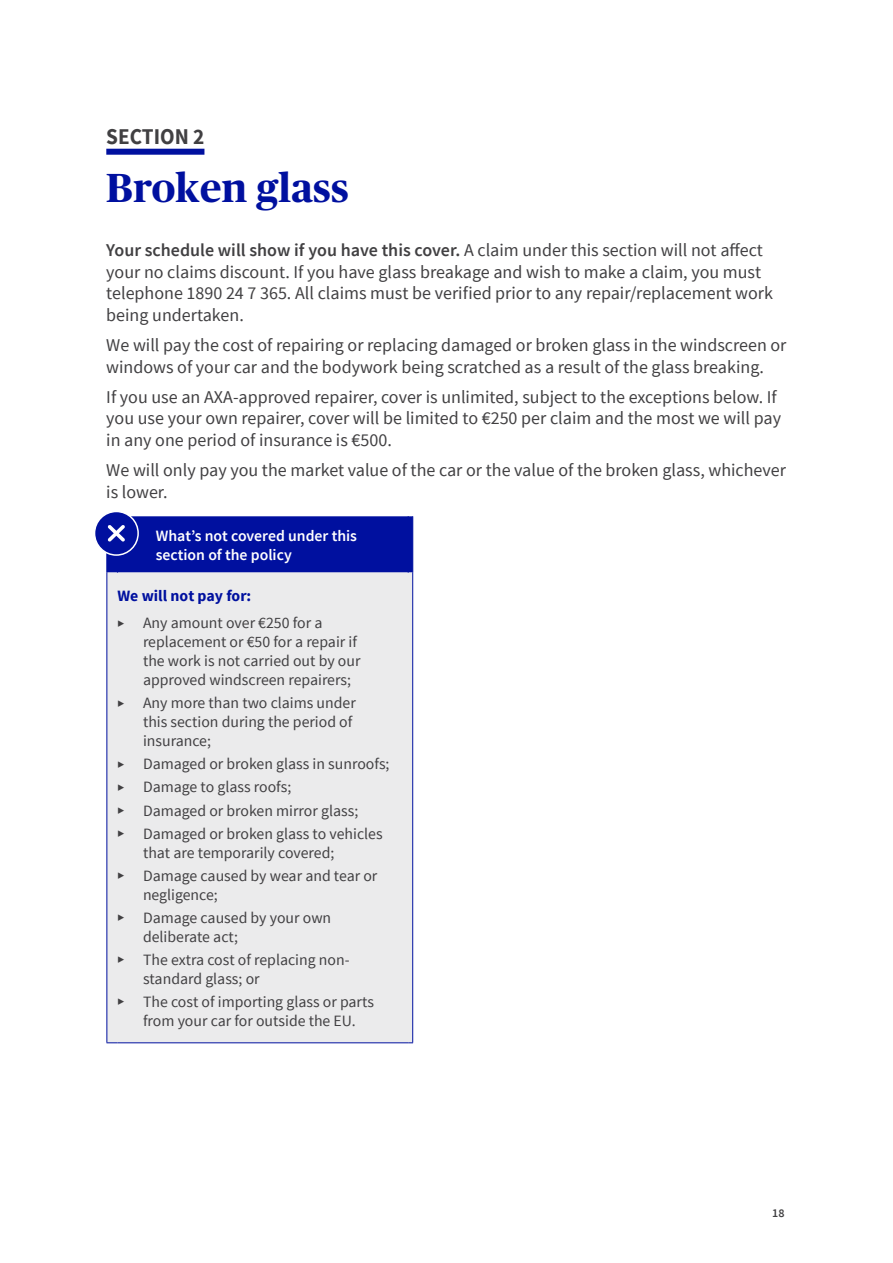
<style>
.page{position:relative;width:893px;height:1263px;background:#fff}
.page>*{position:absolute;margin:0;border:0;box-sizing:border-box;transform-origin:0 0}
.t1{font:700 40.5px "Publico Headline";letter-spacing:.01em;color:#00109f}
.t2{font:700 22.5px "Source Sans Pro";color:#414042;scale:.95 1}
.t3{font:18px/21.6px "Source Sans Pro";color:#414042}
.t4{font:15.75px/23.1px "Source Sans Pro";color:#414042}
.t5{font:600 15.75px/18.9px "Source Sans Pro";color:#fff}
.t6{font:600 12px "Source Sans Pro";color:#414042}
.s1{font-weight:600}
.s2{font-weight:700;color:#00109f}
.s3{font-size:12px}
</style>
<div class="page">
<div style="left:106px;top:149px;width:98px;height:6px;background:#00109f"></div>
<div style="left:107px;top:572px;width:305px;height:470px;background:#ebebec"></div>
<hr style="left:106px;top:516px;width:1px;height:56px;background:#00109f">
<hr style="left:106px;top:572px;width:1px;height:470px;background:#00109f">
<hr style="left:117px;top:1042px;width:291px;height:1px;background:#00109f">
<hr style="left:412px;top:572px;width:1px;height:470px;background:#00109f">
<div style="left:95px;top:511px;width:43px;height:44px;background:#00109f;border-radius:50%"></div>
<div style="left:94px;top:511px;width:45px;height:45px;border:2px solid #fff;border-radius:50%"></div>
<div style="left:107px;top:516px;width:306px;height:56px;background:#00109f"></div>
<p class="t2" style="left:106px;top:123px;width:105px">SECTION 2</p>
<h1 class="t1" style="left:106px;top:159px;width:244px">Broken glass</h1>
<p class="t3" style="left:106px;top:240px;width:668px"><span class="s1">Your schedule will show if you have this cover.</span> A claim under this section will not affect your no claims discount. If you have glass breakage and wish to make a claim, you must telephone 1890 24 7 365. All claims must be verified prior to any repair/replacement work being undertaken.</p>
<p class="t3" style="left:106px;top:334px;width:682px">We will pay the cost of repairing or replacing damaged or broken glass in the windscreen or windows of your car and the bodywork being scratched as a result of the glass breaking.</p>
<p class="t3" style="left:106px;top:386px;width:676px">If you use an AXA-approved repairer, cover is unlimited, subject to the exceptions below. If you use your own repairer, cover will be limited to €250 per claim and the most we will pay in any one period of insurance is €500.</p>
<p class="t3" style="left:106px;top:459px;width:681px">We will only pay you the market value of the car or the value of the broken glass, whichever is lower.</p>
<p class="t5" style="left:156px;top:527px;width:203px">What’s not covered under this section of the policy</p>
<p class="t4" style="left:117px;top:582px;width:206px;line-height:27.5px"><span class="s2">We will not pay for:<br></span><span class="s3">▶</span> Any amount over €250 for a</p>
<p class="t4" style="left:143px;top:633px;width:219px;line-height:18.9px">replacement or €50 for a repair if the work is not carried out by our approved windscreen repairers;</p>
<p class="t4" style="left:143px;top:694px;width:214px;line-height:18.9px;text-indent:-26px"><span class="s3">▶</span> Any more than two claims under this section during the period of insurance;</p>
<p class="t4" style="left:117px;top:753px;width:274px"><span class="s3">▶</span> Damaged or broken glass in sunroofs; <span class="s3">▶</span> Damage to glass roofs;<br><span class="s3">▶</span> Damaged or broken mirror glass;<br><span class="s3">▶</span> Damaged or broken glass to vehicles</p>
<p class="t4" style="left:117px;top:841px;width:261px;text-indent:26px">that are temporarily covered;<br><span class="s3">▶</span> Damage caused by wear and tear or</p>
<p class="t4" style="left:117px;top:883px;width:215px;text-indent:26px">negligence;<br><span class="s3">▶</span> Damage caused by your own</p>
<p class="t4" style="left:117px;top:925px;width:234px;text-indent:26px">deliberate act;<br><span class="s3">▶</span> The extra cost of replacing non-</p>
<p class="t4" style="left:117px;top:967px;width:258px;text-indent:26px">standard glass; or<br><span class="s3">▶</span> The cost of importing glass or parts</p>
<p class="t4" style="left:143px;top:1009px;width:214px">from your car for outside the EU.</p>
<p class="t6" style="left:772px;top:1206px;width:14px">18</p>
</div>
